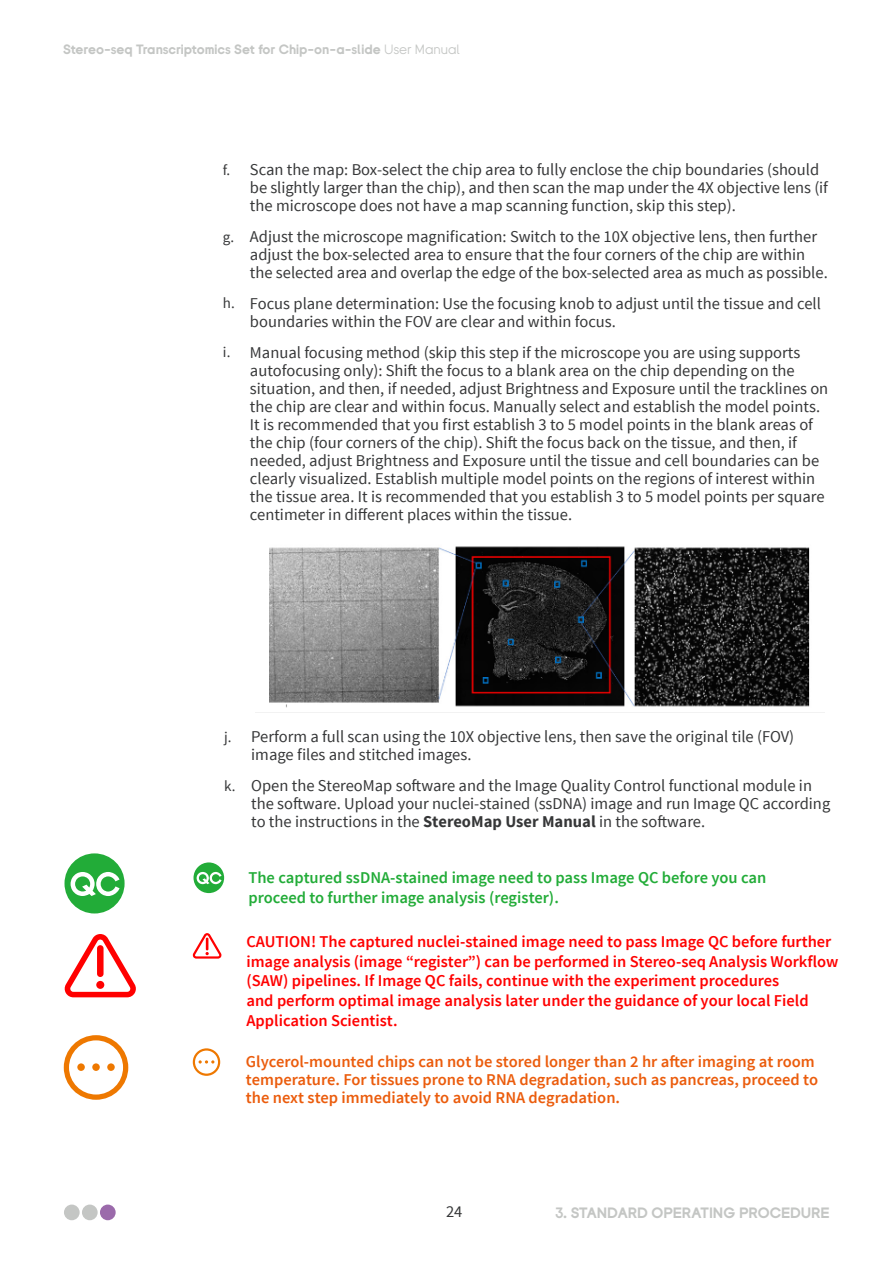
<style>
.page{position:relative;width:893px;height:1263px;background:#fff}
.page>*{position:absolute;margin:0;border:0;box-sizing:border-box;transform-origin:0 0}
.t1{font:16.5px/18px "Source Sans Pro";color:#363738}
.t2{font:600 16.5px/19.8px "Source Sans Pro";color:#f00}
.t3{font:600 16.5px/18px "Source Sans Pro";color:#eb5c0c}
.t4{font:600 16.5px/19.8px "Source Sans Pro";color:#22ac38}
.t5{font:700 15px "BGI";color:#c4c6c4}
.t6{font:700 13.5px "BGI";color:#c4c6c4}
.s1{font-weight:400}
.s2{font-size:15px}
.s3{font-weight:700}
</style>
<div class="page">
<div style="left:100px;top:1204px;width:16px;height:16px;background:#9b6aab;border-radius:50%"></div>
<div style="left:64px;top:1204px;width:16px;height:16px;background:#c4c6c4;border-radius:50%"></div>
<div style="left:82px;top:1204px;width:16px;height:16px;background:#c4c6c4;border-radius:50%"></div>
<img style="left:269px;top:546px;width:541px;height:162px">
<svg style="left:193px;top:862px;width:31px;height:31px"></svg>
<svg style="left:64px;top:853px;width:61px;height:60px"></svg>
<svg style="left:193px;top:933px;width:29px;height:25px"></svg>
<svg style="left:64px;top:934px;width:72px;height:63px"></svg>
<div style="left:97px;top:945px;width:7px;height:32px;background:#f00;border-radius:3px"></div>
<div style="left:96px;top:981px;width:8px;height:8px;background:#f00;border-radius:50%"></div>
<svg style="left:193px;top:1048px;width:27px;height:28px"></svg>
<svg style="left:64px;top:1035px;width:64px;height:65px"></svg>
<div style="left:77px;top:1063px;width:8px;height:8px;background:#ee7800;border-radius:50%"></div>
<div style="left:92px;top:1063px;width:8px;height:8px;background:#ee7800;border-radius:50%"></div>
<div style="left:107px;top:1063px;width:8px;height:8px;background:#ee7800;border-radius:50%"></div>
<p class="t6" style="left:63px;top:43px;width:398px">Stereo-seq Transcriptomics Set for Chip-on-a-slide <span class="s1">User Manual</span></p>
<p class="t1" style="left:250px;top:161px;width:580px;text-indent:-27px"><span class="s2">f.</span> Scan the map: Box-select the chip area to fully enclose the chip boundaries (should be slightly larger than the chip), and then scan the map under the 4X objective lens (if the microscope does not have a map scanning function, skip this step).</p>
<p class="t1" style="left:250px;top:228px;width:579px;text-indent:-27px"><span class="s2">g.</span> Adjust the microscope magnification: Switch to the 10X objective lens, then further adjust the box-selected area to ensure that the four corners of the chip are within the selected area and overlap the edge of the box-selected area as much as possible.</p>
<p class="t1" style="left:250px;top:295px;width:573px;text-indent:-27px"><span class="s2">h.</span> Focus plane determination: Use the focusing knob to adjust until the tissue and cell boundaries within the FOV are clear and within focus.</p>
<p class="t1" style="left:250px;top:343px;width:580px;text-indent:-27px"><span class="s2">i.</span> Manual focusing method (skip this step if the microscope you are using supports autofocusing only): Shift the focus to a blank area on the chip depending on the situation, and then, if needed, adjust Brightness and Exposure until the tracklines on the chip are clear and within focus. Manually select and establish the model points.<br>It is recommended that you first establish 3 to 5 model points in the blank areas of the chip (four corners of the chip). Shift the focus back on the tissue, and then, if needed, adjust Brightness and Exposure until the tissue and cell boundaries can be clearly visualized. Establish multiple model points on the regions of interest within the tissue area. It is recommended that you establish 3 to 5 model points per square centimeter in different places within the tissue.</p>
<p class="t1" style="left:251px;top:728px;width:544px;text-indent:-27px"><span class="s2">j.</span> Perform a full scan using the 10X objective lens, then save the original tile (FOV) image files and stitched images.</p>
<p class="t1" style="left:251px;top:777px;width:580px;text-indent:-27px"><span class="s2">k.</span> Open the StereoMap software and the Image Quality Control functional module in the software. Upload your nuclei-stained (ssDNA) image and run Image QC according to the instructions in the <span class="s3">StereoMap User Manual</span> in the software.</p>
<p class="t4" style="left:248px;top:868px;width:519px">The captured ssDNA-stained image need to pass Image QC before you can proceed to further image analysis (register).</p>
<p class="t2" style="left:246px;top:932px;width:593px">CAUTION! The captured nuclei-stained image need to pass Image QC before further image analysis (image “register”) can be performed in Stereo-seq Analysis Workflow (SAW) pipelines. If Image QC fails, continue with the experiment procedures<br>and perform optimal image analysis later under the guidance of your local Field Application Scientist.</p>
<p class="t3" style="left:246px;top:1053px;width:574px">Glycerol-mounted chips can not be stored longer than 2 hr after imaging at room temperature. For tissues prone to RNA degradation, such as pancreas, proceed to the next step immediately to avoid RNA degradation.</p>
<p class="t1" style="left:446px;top:1203px;width:18px">24</p>
<p class="t5" style="left:555px;top:1205px;width:276px">3. STANDARD OPERATING PROCEDURE</p>
</div>
